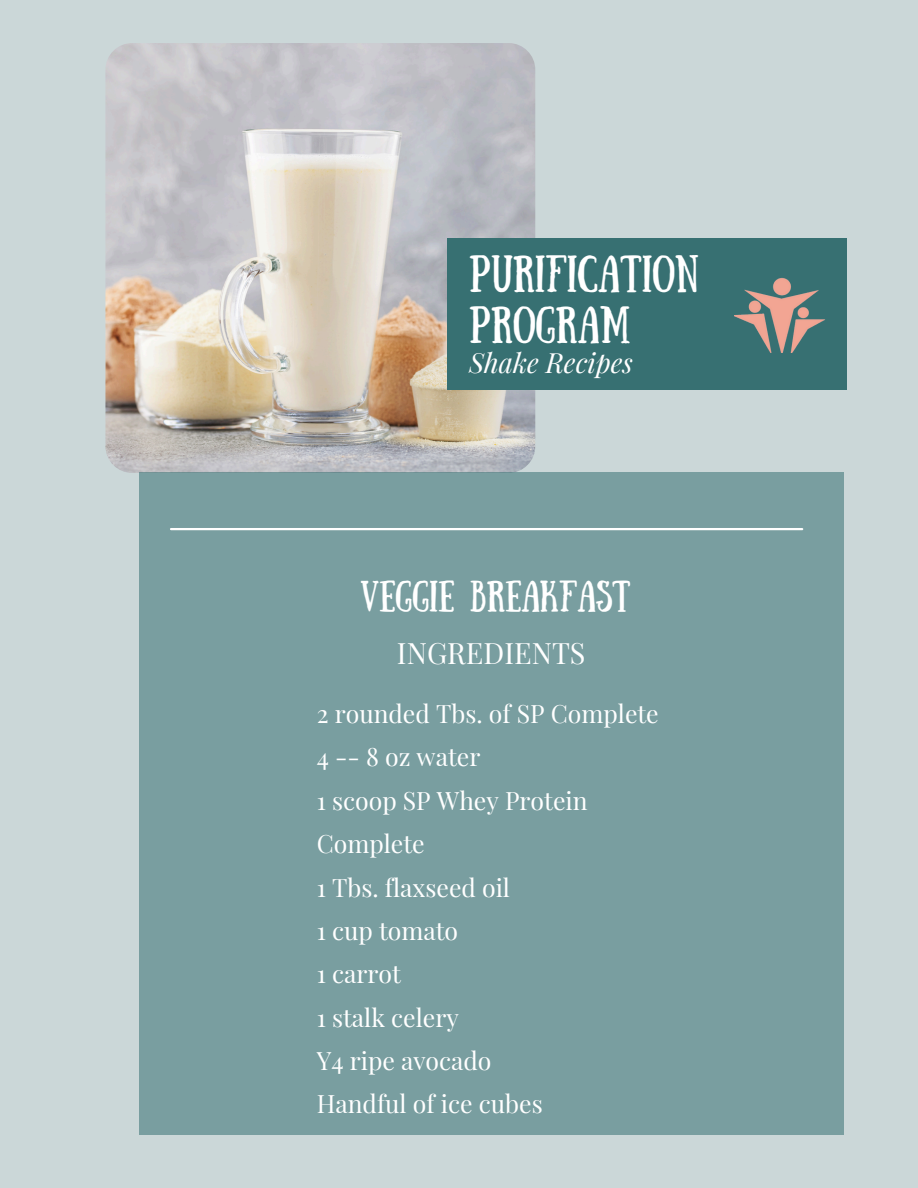
<style>
.page{position:relative;width:918px;height:1188px;background:#cbd7d8}
.page>*{position:absolute;margin:0;border:0;box-sizing:border-box;transform-origin:0 0}
.t1{font:36.9px/51.2px "Sunday";color:#fff}
.t2{font:31.35px "Sunday";color:#fff}
.t3{font:28.8px "Playfair Display";color:#fff}
.t4{font:italic 27.3px "Playfair Display";color:#fff}
.t5{font:24.75px/43.3px "Playfair Display";color:#fff}
</style>
<div class="page">
<img style="left:105px;top:43px;width:430px;height:430px;border-radius:27px">
<div style="left:447px;top:238px;width:400px;height:151px;background:#377072"></div>
<div style="left:139px;top:472px;width:704px;height:663px;background:#799ea0"></div>
<hr style="left:171px;top:528px;width:631px;height:2px;background:#fff">
<img style="left:734px;top:277px;width:91px;height:75px">
<p class="t1" style="left:469px;top:245px;width:231px">PURIFICATION<br>PROGRAM</p>
<h1 class="t4" style="left:469px;top:343px;width:165px">Shake Recipes</h1>
<p class="t2" style="left:361px;top:574px;width:272px">VEGGIE BREAKFAST</p>
<p class="t3" style="left:397px;top:633px;width:190px">INGREDIENTS</p>
<h3 class="t5" style="left:317px;top:691px;width:344px">2 rounded Tbs. of SP Complete</h3>
<h2 class="t5" style="left:317px;top:734px;width:165px">4 -- 8 oz water</h2>
<p class="t5" style="left:317px;top:778px;width:272px">1 scoop SP Whey Protein<br>Complete</p>
<p class="t5" style="left:317px;top:865px;width:195px">1 Tbs. flaxseed oil</p>
<p class="t5" style="left:317px;top:908px;width:143px">1 cup tomato</p>
<p class="t5" style="left:317px;top:951px;width:86px">1 carrot</p>
<p class="t5" style="left:317px;top:995px;width:144px">1 stalk celery</p>
<p class="t5" style="left:317px;top:1038px;width:176px">Y4 ripe avocado</p>
<p class="t5" style="left:317px;top:1081px;width:228px">Handful of ice cubes</p>
</div>
